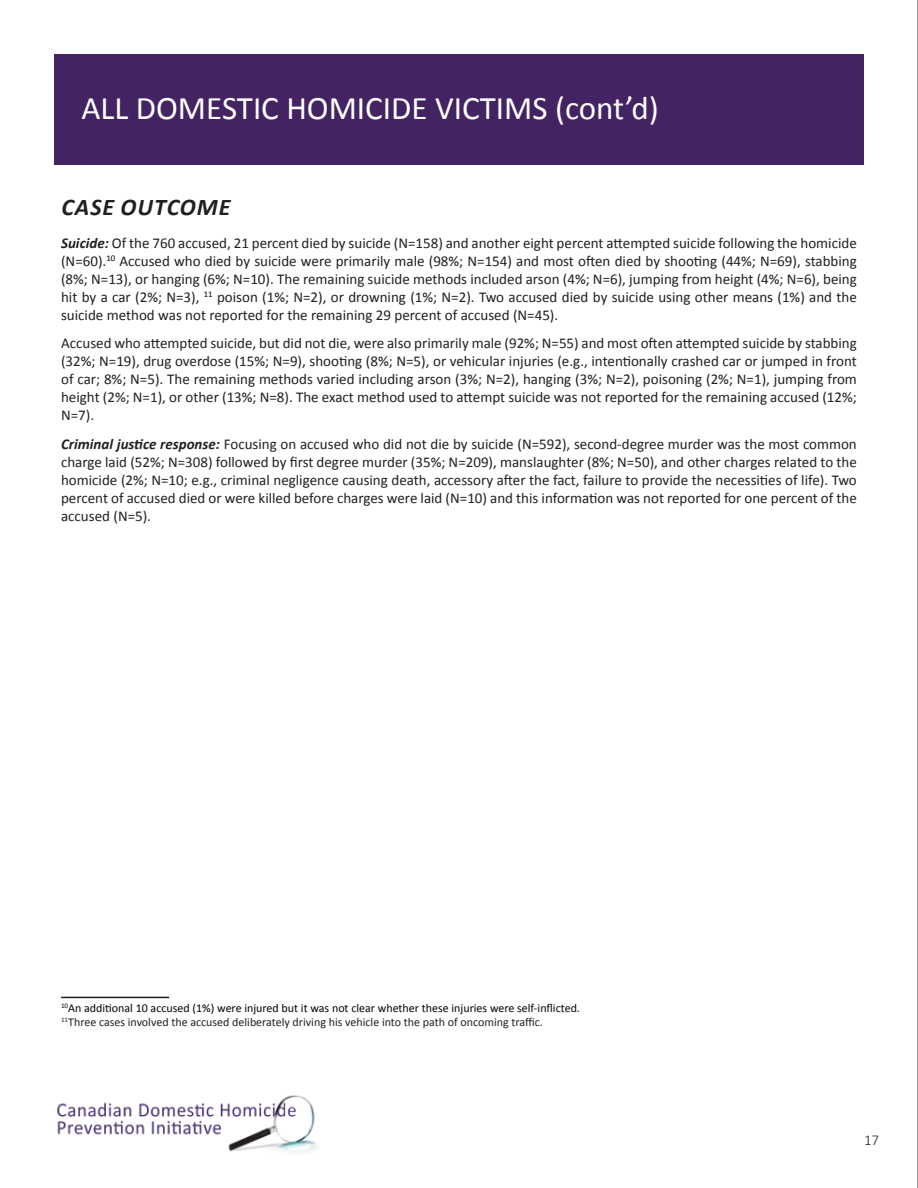
<style>
.page{position:relative;width:918px;height:1188px;background:#fff}
.page>*{position:absolute;margin:0;border:0;box-sizing:border-box;transform-origin:0 0}
.t1{font:33px "Calibri";color:#fff}
.t2{font:italic 700 24px "Calibri";letter-spacing:.04em;color:#231f20}
.t3{font:15px/18px "Calibri";color:#231f20;text-align:justify}
.t4{font:300 15px "Calibri";color:#231f20}
.t5{font:12px/14.4px "Calibri";color:#040503}
.s1{font-weight:700;font-style:italic}
.s2{color:#231f20}
</style>
<div class="page">
<img style="left:57px;top:1095px;width:260px;height:58px">
<div style="left:54px;top:54px;width:810px;height:110px;background:#442362"></div>
<hr style="left:61px;top:997px;width:108px;height:1px;background:#231f20">
<hr style="left:917px;top:0;width:1px;height:1188px;background:#231f20">
<h1 class="t1" style="left:82px;top:88px;width:579px">ALL DOMESTIC HOMICIDE VICTIMS (cont’d)</h1>
<h2 class="t2" style="left:62px;top:192px;width:170px">CASE OUTCOME</h2>
<p class="t3" style="left:61px;top:233px;width:797px"><span class="s1">Suicide:</span> Of the 760 accused, 21 percent died by suicide (N=158) and another eight percent attempted suicide following the homicide (N=60).<sup>10</sup> Accused who died by suicide were primarily male (98%; N=154) and most often died by shooting (44%; N=69), stabbing (8%; N=13), or hanging (6%; N=10). The remaining suicide methods included arson (4%; N=6), jumping from height (4%; N=6), being hit by a car (2%; N=3), <sup>11</sup> poison (1%; N=2), or drowning (1%; N=2). Two accused died by suicide using other means (1%) and the suicide method was not reported for the remaining 29 percent of accused (N=45).</p>
<p class="t3" style="left:61px;top:334px;width:797px">Accused who attempted suicide, but did not die, were also primarily male (92%; N=55) and most often attempted suicide by stabbing (32%; N=19), drug overdose (15%; N=9), shooting (8%; N=5), or vehicular injuries (e.g., intentionally crashed car or jumped in front of car; 8%; N=5). The remaining methods varied including arson (3%; N=2), hanging (3%; N=2), poisoning (2%; N=1), jumping from height (2%; N=1), or other (13%; N=8). The exact method used to attempt suicide was not reported for the remaining accused (12%; N=7).</p>
<p class="t3" style="left:61px;top:435px;width:797px"><span class="s1">Criminal justice response:</span> Focusing on accused who did not die by suicide (N=592), second-degree murder was the most common charge laid (52%; N=308) followed by first degree murder (35%; N=209), manslaughter (8%; N=50), and other charges related to the homicide (2%; N=10; e.g., criminal negligence causing death, accessory after the fact, failure to provide the necessities of life). Two percent of accused died or were killed before charges were laid (N=10) and this information was not reported for one percent of the accused (N=5).</p>
<p class="t5" style="left:61px;top:1000px;width:520px"><sup>10</sup>An additional 10 accused (1%) were injured but it was not clear whether these injuries were self-inflicted.<br><sup>11</sup><span class="s2">Three cases involved the accused deliberately driving his vehicle into the path of oncoming traffic.</span></p>
<p class="t4" style="left:864px;top:1131px;width:17px">17</p>
</div>
